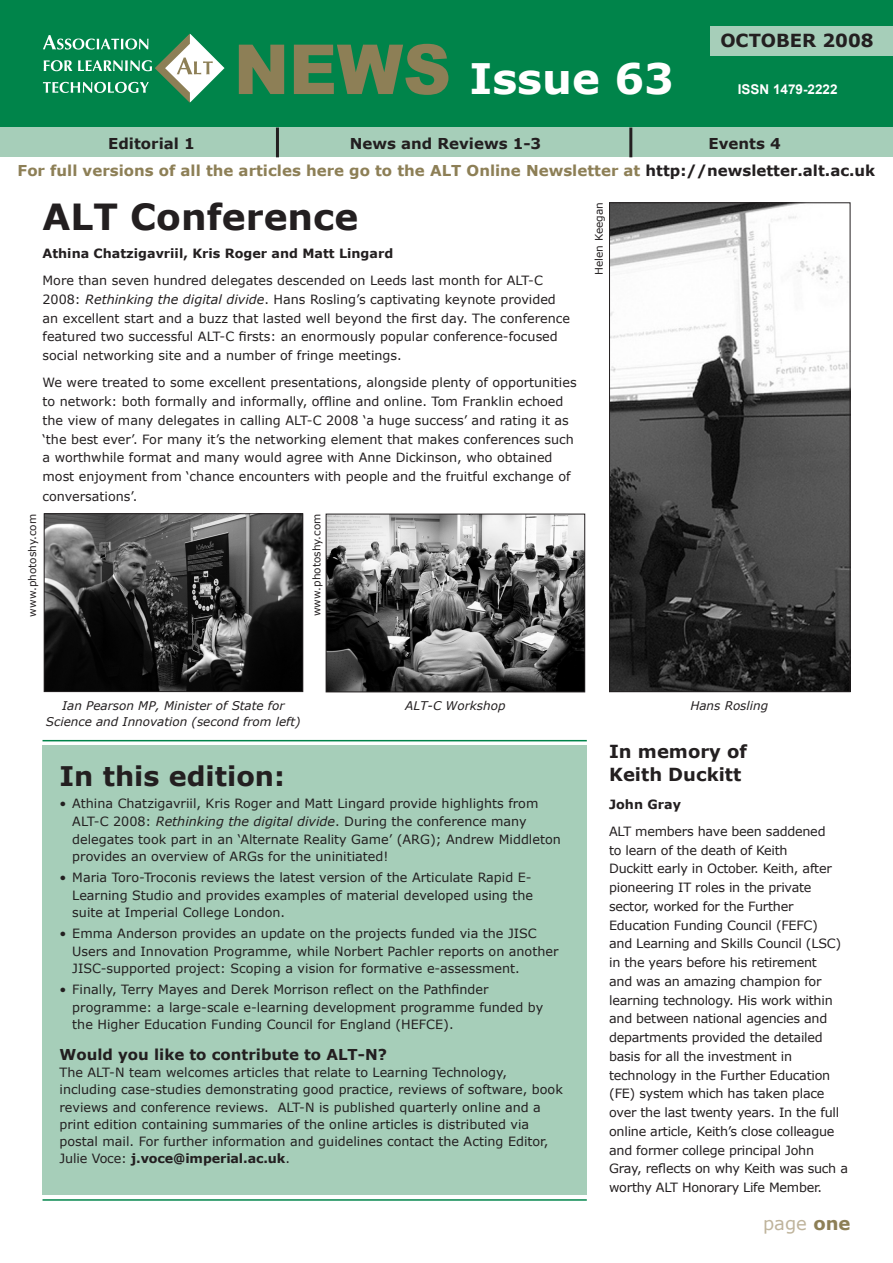
<style>
.page{position:relative;width:893px;height:1263px;background:#fff}
.page>*{position:absolute;margin:0;border:0;box-sizing:border-box;transform-origin:0 0}
.t1{font:700 42px "Verdana";color:#fff}
.headline{font:700 36px "Verdana";color:#231f20}
.headline-2{font:700 27px "Verdana";color:#231f20}
.subhead{font:700 18px/22.5px "Verdana";color:#231f20}
.subhead-2{font:18px "Verdana";color:#bfb49c}
.first_para{font:700 15px "Verdana";color:#8d7f56}
.subhead_2{font:700 15px "Verdana";color:#231f20}
.headline-3{font:700 13.5px "Arial";color:#fff}
.body_Text{font:12.75px/18.9px "Verdana";color:#231f20}
.box_text_indent{font:12.75px/17.2px "Verdana";color:#231f20}
.body_Text-2{font:12.75px/18.8px "Verdana";letter-spacing:-.02em;color:#231f20}
.subhead_2-2{font:12.75px/17.2px "Verdana";color:#231f20}
.headline-4{font:700 12.75px "Verdana";color:#231f20}
.Author2{font:700 12.75px "Verdana";color:#231f20}
.t2{font:italic 12px/16.5px "Verdana";color:#231f20;text-align:center}
.body_Text-3{font:10.5px "Verdana";color:#231f20}
.s1{font-family:"Arial";font-weight:900;font-size:69px;color:#8d7f56}
.s2{color:#231f20}
.s3{font-style:italic}
.s4{font-weight:700}
.s5{font-weight:700;color:#8d7f56}
</style>
<div class="page">
<div style="left:43px;top:745px;width:544px;height:450px;background:#a6ceb9"></div>
<hr style="left:43px;top:740px;width:544px;height:1px;background:#00844a">
<div style="left:0;top:0;width:893px;height:128px;background:#00844a"></div>
<div style="left:710px;top:27px;width:183px;height:29px;background:#a6ceb9"></div>
<div style="left:0;top:127px;width:893px;height:30px;background:#a6ceb9"></div>
<hr style="left:276px;top:128px;width:3px;height:29px;background:#231f20">
<hr style="left:629px;top:128px;width:3px;height:29px;background:#231f20">
<img style="left:42px;top:35px;width:110px;height:58px">
<img style="left:155px;top:33px;width:69px;height:70px">
<img style="left:611px;top:204px;width:237px;height:486px">
<div style="left:609px;top:202px;width:241px;height:490px;border:1px solid #231f20"></div>
<img style="left:46px;top:515px;width:255px;height:175px">
<div style="left:44px;top:513px;width:259px;height:179px;border:1px solid #231f20"></div>
<img style="left:328px;top:516px;width:255px;height:174px">
<div style="left:326px;top:514px;width:259px;height:178px;border:1px solid #231f20"></div>
<hr style="left:43px;top:1199px;width:544px;height:2px;background:#00844a">
<p class="t1" style="left:234px;top:52px;width:442px"><span class="s1">NEWS</span> Issue 63</p>
<p class="subhead" style="left:720px;top:29px;width:155px">OCTOBER 2008</p>
<p class="headline-3" style="left:738px;top:80px;width:101px">ISSN 1479-2222</p>
<p class="subhead_2" style="left:108px;top:134px;width:88px">Editorial 1</p>
<p class="subhead_2" style="left:350px;top:134px;width:193px">News and Reviews 1-3</p>
<p class="subhead_2" style="left:709px;top:134px;width:74px">Events 4</p>
<p class="first_para" style="left:18px;top:161px;width:859px">For full versions of all the articles here go to the ALT Online Newsletter at <span class="s2">http://newsletter.alt.ac.uk</span></p>
<p class="headline" style="left:43px;top:194px;width:317px">ALT Conference</p>
<p class="headline-4" style="left:43px;top:245px;width:352px">Athina Chatzigavriil, Kris Roger and Matt Lingard</p>
<p class="body_Text" style="left:43px;top:271px;width:529px">More than seven hundred delegates descended on Leeds last month for ALT-C 2008: <span class="s3">Rethinking the digital divide</span>. Hans Rosling’s captivating keynote provided an excellent start and a buzz that lasted well beyond the first day. The conference featured two successful ALT-C firsts: an enormously popular conference-focused social networking site and a number of fringe meetings.</p>
<p class="body_Text" style="left:43px;top:373px;width:536px">We were treated to some excellent presentations, alongside plenty of opportunities to network: both formally and informally, offline and online. Tom Franklin echoed the view of many delegates in calling ALT-C 2008 ‘a huge success’ and rating it as ‘the best ever’. For many it’s the networking element that makes conferences such a worthwhile format and many would agree with Anne Dickinson, who obtained most enjoyment from ‘chance encounters with people and the fruitful exchange of conversations’.</p>
<p class="body_Text-3" style="left:592px;top:275px;width:74px;rotate:-90deg">Helen Keegan</p>
<p class="body_Text-3" style="left:26px;top:616px;width:104px;rotate:-90deg">www.photoshy.com</p>
<p class="body_Text-3" style="left:310px;top:616px;width:104px;rotate:-90deg">www.photoshy.com</p>
<p class="t2" style="left:46px;top:697px;width:256px">Ian Pearson MP, Minister of State for<br>Science and Innovation (second from left)</p>
<p class="t2" style="left:405px;top:697px;width:102px">ALT-C Workshop</p>
<p class="headline-2" style="left:60px;top:759px;width:227px">In this edition:</p>
<p class="box_text_indent" style="left:60px;top:793px;width:480px;line-height:18.8px;text-align:center">• Athina Chatzigavriil, Kris Roger and Matt Lingard provide highlights from<br>ALT-C 2008: <span class="s3">Rethinking the digital divide</span>. During the conference many</p>
<p class="box_text_indent" style="left:72px;top:830px;width:490px">delegates took part in an ‘Alternate Reality Game’ (ARG); Andrew Middleton provides an overview of ARGs for the uninitiated!</p>
<p class="box_text_indent" style="left:72px;top:869px;width:462px;text-align:justify;text-indent:-13px">• Maria Toro-Troconis reviews the latest version of the Articulate Rapid E-Learning Studio and provides examples of material developed using the suite at Imperial College London.</p>
<p class="box_text_indent" style="left:72px;top:925px;width:488px;text-indent:-13px">• Emma Anderson provides an update on the projects funded via the JISC<br>Users and Innovation Programme, while Norbert Pachler reports on another<br>JISC-supported project: Scoping a vision for formative e-assessment.</p>
<p class="box_text_indent" style="left:72px;top:981px;width:473px;text-indent:-13px">• Finally, Terry Mayes and Derek Morrison reflect on the Pathfinder programme: a large-scale e-learning development programme funded by the Higher Education Funding Council for England (HEFCE).</p>
<p class="subhead_2" style="left:60px;top:1045px;width:329px">Would you like to contribute to ALT-N?</p>
<p class="subhead_2-2" style="left:60px;top:1063px;width:505px">The ALT-N team welcomes articles that relate to Learning Technology, including case-studies demonstrating good practice, reviews of software, book reviews and conference reviews. ALT-N is published quarterly online and a print edition containing summaries of the online articles is distributed via postal mail. For further information and guidelines contact the Acting Editor, Julie Voce: <span class="s4">j.voce@imperial.ac.uk</span>.</p>
<p class="t2" style="left:690px;top:697px;width:79px">Hans Rosling</p>
<p class="subhead" style="left:609px;top:740px;width:139px">In memory of<br>Keith Duckitt</p>
<p class="Author2" style="left:609px;top:796px;width:73px">John Gray</p>
<p class="body_Text-2" style="left:609px;top:821px;width:240px">ALT members have been saddened<br>to learn of the death of Keith<br>Duckitt early in October. Keith, after pioneering IT roles in the private sector, worked for the Further Education Funding Council (FEFC)<br>and Learning and Skills Council (LSC) in the years before his retirement<br>and was an amazing champion for learning technology. His work within and between national agencies and departments provided the detailed basis for all the investment in technology in the Further Education (FE) system which has taken place over the last twenty years. In the full online article, Keith’s close colleague and former college principal John Gray, reflects on why Keith was such a worthy ALT Honorary Life Member.</p>
<p class="subhead-2" style="left:763px;top:1212px;width:89px">page <span class="s5">one</span></p>
</div>
